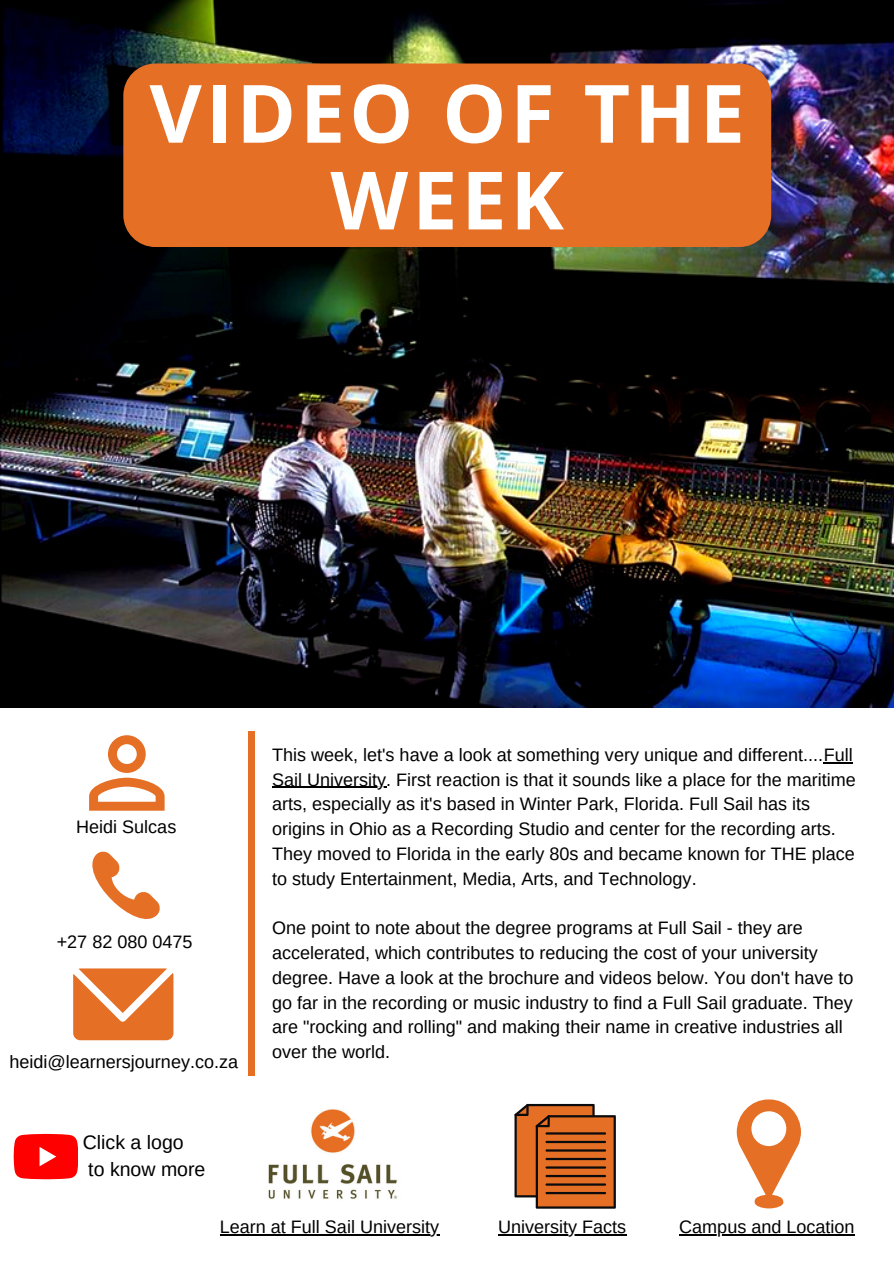
<style>
.page{position:relative;width:894px;height:1264px;background:#fff}
.page>*{position:absolute;margin:0;border:0;box-sizing:border-box;transform-origin:0 0}
.t1{font:700 80.4px/86.7px "Open Sans";letter-spacing:.05em;color:#fff;text-align:center}
.t2{font:19.5px "Arimo";color:#000}
.t3{font:18px/24.8px "Arimo";color:#000}
</style>
<div class="page">
<img style="left:0;top:0;width:893px;height:707px">
<div style="left:248px;top:731px;width:7px;height:345px;background:#e56f25"></div>
<div style="left:123px;top:63px;width:648px;height:184px;background:#e56f25;border-radius:32px"></div>
<svg style="left:89px;top:735px;width:75px;height:75px"></svg>
<svg style="left:92px;top:851px;width:68px;height:68px"></svg>
<svg style="left:73px;top:968px;width:100px;height:72px;background:#e88444"></svg>
<svg style="left:14px;top:1133px;width:64px;height:45px;background:#ff1e1e"></svg>
<img style="left:268px;top:1109px;width:130px;height:90px">
<svg style="left:823px;top:762px;width:29px;height:1px"></svg>
<hr style="left:272px;top:786px;width:114px;height:1px;background:#000">
<svg style="left:514px;top:1103px;width:101px;height:105px;background:#b8632d"></svg>
<div style="left:754px;top:1196px;width:29px;height:12px;background:#e56f25;border-radius:50%"></div>
<svg style="left:736px;top:1099px;width:64px;height:101px"></svg>
<div style="left:751px;top:1111px;width:35px;height:35px;background:#fff;border-radius:50%"></div>
<hr style="left:220px;top:1234px;width:219px;height:1px;background:#000">
<hr style="left:498px;top:1234px;width:128px;height:1px;background:#000">
<hr style="left:679px;top:1234px;width:175px;height:1px;background:#000">
<p class="t1" style="left:149px;top:68px;width:597px">VIDEO OF THE<br>WEEK</p>
<p class="t3" style="left:76px;top:814px;width:102px">Heidi Sulcas</p>
<p class="t3" style="left:57px;top:929px;width:137px">+27 82 080 0475</p>
<p class="t3" style="left:9px;top:1048px;width:230px">heidi@learnersjourney.co.za</p>
<p class="t2" style="left:83px;top:1131px;width:102px">Click a logo</p>
<p class="t2" style="left:88px;top:1158px;width:119px">to know more</p>
<p class="t3" style="left:272px;top:742px;width:585px">This week, let's have a look at something very unique and different....Full Sail University. First reaction is that it sounds like a place for the maritime arts, especially as it's based in Winter Park, Florida. Full Sail has its origins in Ohio as a Recording Studio and center for the recording arts.<br>They moved to Florida in the early 80s and became known for THE place to study Entertainment, Media, Arts, and Technology.</p>
<p class="t3" style="left:272px;top:915px;width:582px">One point to note about the degree programs at Full Sail - they are accelerated, which contributes to reducing the cost of your university degree. Have a look at the brochure and videos below. You don't have to go far in the recording or music industry to find a Full Sail graduate. They are "rocking and rolling" and making their name in creative industries all over the world.</p>
<p class="t3" style="left:220px;top:1214px;width:221px">Learn at Full Sail University</p>
<p class="t3" style="left:498px;top:1214px;width:130px">University Facts</p>
<p class="t3" style="left:679px;top:1214px;width:177px">Campus and Location</p>
</div>
